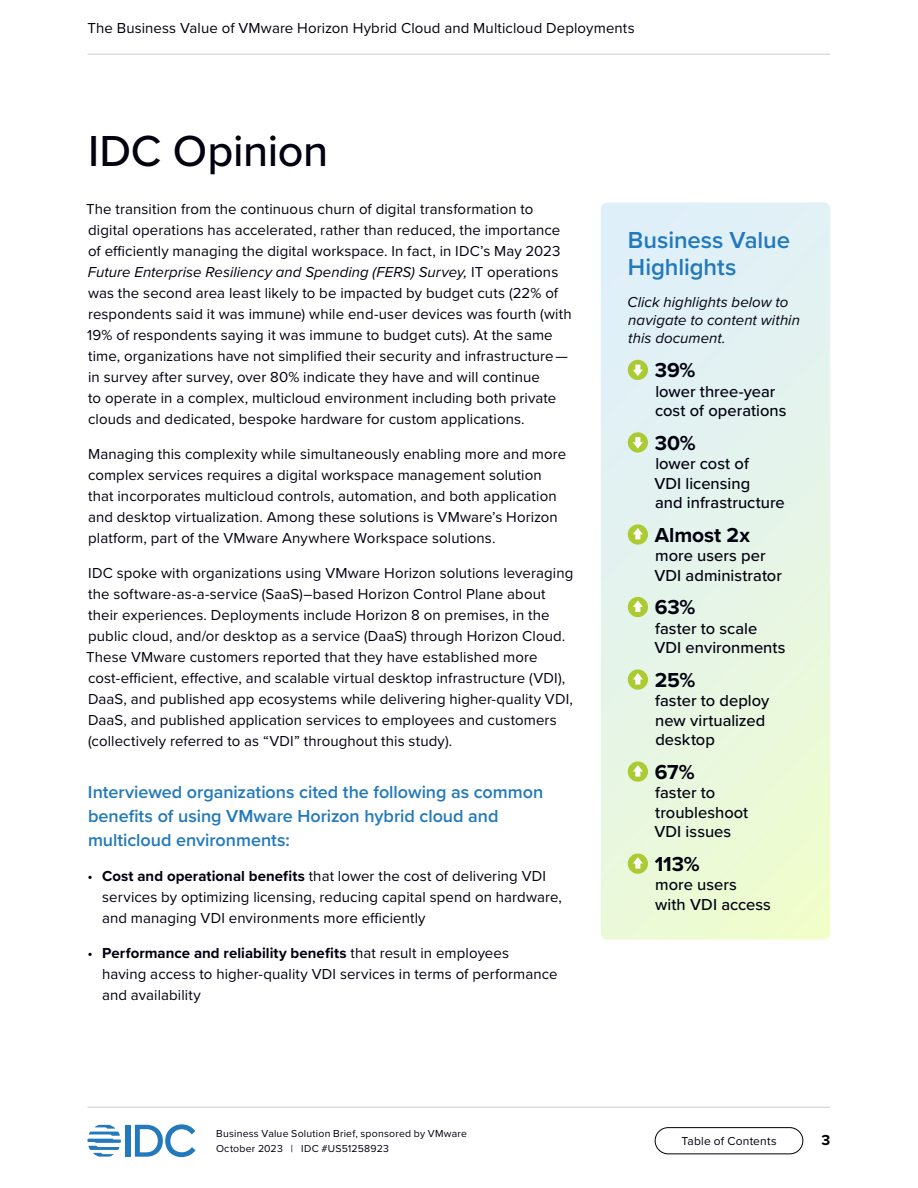
<style>
.page{position:relative;width:918px;height:1188px;background:#fff}
.page>*{position:absolute;margin:0;border:0;box-sizing:border-box;transform-origin:0 0}
.t1{font:500 45px "Proxima Nova";letter-spacing:-.005em;color:#01010f}
.H3_-_BV_Highlights_Title{font:600 24px/27px "Proxima Nova";letter-spacing:-.005em;color:#2279bc}
.BV_Highlights_Text{font:700 21px "Proxima Nova";letter-spacing:-.005em;color:#01010f}
.Blue_Bullet_Intro{font:600 18px/24px "Proxima Nova";color:#2279bc}
.BV_Highlights_Text-2{font:500 16.5px/19.5px "Proxima Nova";color:#01010f}
.Body_Text{font:15px/21px "Proxima Nova";letter-spacing:.005em;color:#01010f}
.BV_Highlights_Navigate{font:italic 15px/18px "Proxima Nova";letter-spacing:.005em;color:#01010f}
.t2{font:700 15px "Proxima Nova";color:#000}
.t3{font:12px "Proxima Nova";letter-spacing:.015em;color:#01010f}
.t4{font:10.5px/15px "Proxima Nova";letter-spacing:.02em;color:#01010f}
.s1{font-style:italic}
.s2{font-weight:700}
</style>
<div class="page">
<div style="left:655px;top:1127px;width:148px;height:27px;border:1px solid #000;border-radius:13px"></div>
<hr style="left:87px;top:54px;width:743px;height:1px;background:#ccc">
<hr style="left:87px;top:1107px;width:743px;height:1px;background:#ccc">
<div style="left:126px;top:1125px;width:5px;height:32px;background:#2279bc"></div>
<svg style="left:135px;top:1124px;width:60px;height:33px"></svg>
<svg style="left:87px;top:1125px;width:34px;height:32px"></svg>
<svg style="left:601px;top:202px;width:229px;height:738px;background:#e5f4e7"></svg>
<div style="left:628px;top:360px;width:20px;height:20px;background:#accb32;border-radius:50%"></div>
<svg style="left:633px;top:365px;width:10px;height:11px"></svg>
<div style="left:628px;top:432px;width:20px;height:21px;background:#accb32;border-radius:50%"></div>
<svg style="left:633px;top:437px;width:10px;height:12px"></svg>
<div style="left:628px;top:524px;width:20px;height:21px;background:#accb32;border-radius:50%"></div>
<svg style="left:633px;top:528px;width:10px;height:11px"></svg>
<div style="left:628px;top:597px;width:20px;height:20px;background:#accb32;border-radius:50%"></div>
<svg style="left:633px;top:601px;width:10px;height:11px"></svg>
<div style="left:628px;top:669px;width:20px;height:21px;background:#accb32;border-radius:50%"></div>
<svg style="left:633px;top:673px;width:10px;height:12px"></svg>
<div style="left:628px;top:761px;width:20px;height:21px;background:#accb32;border-radius:50%"></div>
<svg style="left:633px;top:765px;width:10px;height:12px"></svg>
<div style="left:628px;top:854px;width:20px;height:20px;background:#accb32;border-radius:50%"></div>
<svg style="left:633px;top:857px;width:10px;height:12px"></svg>
<p class="Body_Text" style="left:87px;top:17px;width:549px">The Business Value of VMware Horizon Hybrid Cloud and Multicloud Deployments</p>
<h2 class="t1" style="left:88px;top:117px;width:242px">IDC Opinion</h2>
<p class="Body_Text" style="left:86px;top:198px;width:487px">The transition from the continuous churn of digital transformation to digital operations has accelerated, rather than reduced, the importance of efficiently managing the digital workspace. In fact, in IDC’s May 2023<br><span class="s1">Future Enterprise Resiliency and Spending (FERS) Survey,</span> IT operations was the second area least likely to be impacted by budget cuts (22% of respondents said it was immune) while end-user devices was fourth (with 19% of respondents saying it was immune to budget cuts). At the same time, organizations have not simplified their security and infrastructure — in survey after survey, over 80% indicate they have and will continue<br>to operate in a complex, multicloud environment including both private clouds and dedicated, bespoke hardware for custom applications.</p>
<p class="Body_Text" style="left:88px;top:443px;width:480px">Managing this complexity while simultaneously enabling more and more complex services requires a digital workspace management solution that incorporates multicloud controls, automation, and both application and desktop virtualization. Among these solutions is VMware’s Horizon platform, part of the VMware Anywhere Workspace solutions.</p>
<p class="Body_Text" style="left:86px;top:562px;width:489px">IDC spoke with organizations using VMware Horizon solutions leveraging the software-as-a-service (SaaS)–based Horizon Control Plane about their experiences. Deployments include Horizon 8 on premises, in the public cloud, and/or desktop as a service (DaaS) through Horizon Cloud.<br>These VMware customers reported that they have established more cost-efficient, effective, and scalable virtual desktop infrastructure (VDI), DaaS, and published app ecosystems while delivering higher-quality VDI, DaaS, and published application services to employees and customers (collectively referred to as “VDI” throughout this study).</p>
<p class="Blue_Bullet_Intro" style="left:88px;top:780px;width:457px">Interviewed organizations cited the following as common benefits of using VMware Horizon hybrid cloud and multicloud environments:</p>
<p class="Body_Text" style="left:102px;top:865px;width:461px;text-indent:-14px">• <span class="s2">Cost and operational benefits</span> that lower the cost of delivering VDI services by optimizing licensing, reducing capital spend on hardware, and managing VDI environments more efficiently</p>
<p class="Body_Text" style="left:102px;top:942px;width:457px;text-indent:-14px">• <span class="s2">Performance and reliability benefits</span> that result in employees<br>having access to higher-quality VDI services in terms of performance and availability</p>
<p class="t4" style="left:216px;top:1126px;width:253px">Business Value Solution Brief, sponsored by VMware<br>October 2023 | IDC #US51258923</p>
<h3 class="H3_-_BV_Highlights_Title" style="left:628px;top:226px;width:164px">Business Value<br>Highlights</h3>
<p class="BV_Highlights_Navigate" style="left:628px;top:293px;width:174px">Click highlights below to navigate to content within this document.</p>
<p class="BV_Highlights_Text" style="left:655px;top:354px;width:42px">39%</p>
<p class="BV_Highlights_Text-2" style="left:655px;top:381px;width:133px">lower three-year cost of operations</p>
<p class="BV_Highlights_Text" style="left:655px;top:427px;width:43px">30%</p>
<p class="BV_Highlights_Text-2" style="left:654px;top:453px;width:132px">lower cost of<br>VDI licensing<br>and infrastructure</p>
<p class="BV_Highlights_Text" style="left:655px;top:519px;width:97px">Almost 2x</p>
<p class="BV_Highlights_Text-2" style="left:654px;top:545px;width:129px">more users per<br>VDI administrator</p>
<p class="BV_Highlights_Text" style="left:655px;top:592px;width:42px">63%</p>
<p class="BV_Highlights_Text-2" style="left:654px;top:618px;width:133px">faster to scale<br>VDI environments</p>
<p class="BV_Highlights_Text" style="left:655px;top:664px;width:42px">25%</p>
<p class="BV_Highlights_Text-2" style="left:655px;top:690px;width:116px">faster to deploy new virtualized desktop</p>
<p class="BV_Highlights_Text" style="left:655px;top:756px;width:41px">67%</p>
<p class="BV_Highlights_Text-2" style="left:654px;top:782px;width:96px">faster to troubleshoot<br>VDI issues</p>
<p class="BV_Highlights_Text" style="left:655px;top:848px;width:47px">113%</p>
<p class="BV_Highlights_Text-2" style="left:655px;top:874px;width:117px">more users with VDI access</p>
<p class="t3" style="left:681px;top:1132px;width:97px">Table of Contents</p>
<p class="t2" style="left:821px;top:1129px;width:10px">3</p>
</div>
